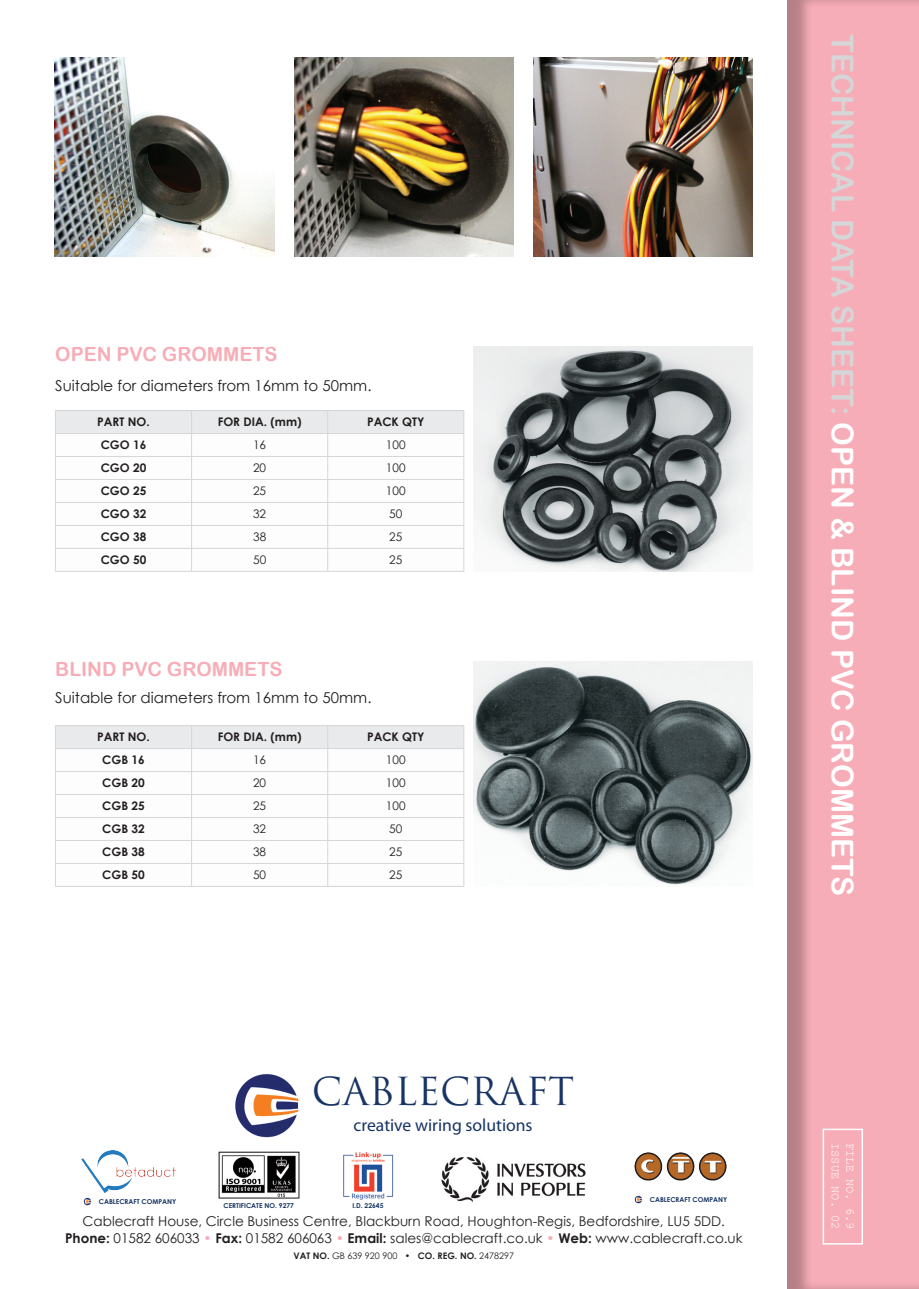
<style>
.page{position:relative;width:919px;height:1289px;background:#fff}
.page>*{position:absolute;margin:0;border:0;box-sizing:border-box;transform-origin:0 0}
.t1{font:37.8px "Trajan";color:#173464}
.t2{font:30px "Arial Rounded MT Bold";color:#fff}
.t3{font:19.5px "Arial Rounded MT Bold";color:#f7adb7}
.t4{font:17.7px "Myriad Pro";color:#173464}
.t5{font:15px "Century Gothic";color:#231f20}
.t6{font:13.5px/16.5px "Century Gothic";color:#231f20;text-align:center}
.t7{font:12px "Courier New";color:#fff}
.t8{font:700 11.85px "Century Gothic";color:#231f20}
.t9{font:11.85px "Century Gothic";color:#231f20}
.t10{font:9px "Century Gothic";color:#231f20}
.t11{font:700 6.75px "Century Gothic";color:#173464}
.s1{font-weight:700}
.s2{color:#f7adb7}
.s3{color:#d5d6d8}
</style>
<div class="page">
<img style="left:235px;top:1074px;width:64px;height:64px">
<div style="left:219px;top:1056px;width:95px;height:98px;border:3px solid #fff;border-radius:50%"></div>
<svg style="left:85px;top:1198px;width:6px;height:6px"></svg>
<div style="left:83px;top:1196px;width:10px;height:10px;border:1px solid #fff;border-radius:50%"></div>
<img style="left:82px;top:1150px;width:94px;height:43px">
<img style="left:441px;top:1157px;width:145px;height:45px">
<img style="left:343px;top:1152px;width:51px;height:48px">
<img style="left:218px;top:1150px;width:82px;height:49px">
<img style="left:634px;top:1152px;width:93px;height:29px">
<svg style="left:635px;top:1196px;width:7px;height:7px"></svg>
<div style="left:633px;top:1194px;width:11px;height:11px;border:1px solid #fff;border-radius:50%"></div>
<div style="left:785px;top:0;width:133px;height:1288px;background:#231f20;opacity:.3"></div>
<div style="left:822px;top:1128px;width:41px;height:116px;border:2px solid #fff"></div>
<hr style="left:55px;top:571px;width:136px;height:1px;background:#d5d6d8">
<hr style="left:328px;top:571px;width:136px;height:1px;background:#d5d6d8">
<hr style="left:191px;top:571px;width:137px;height:1px;background:#d5d6d8">
<svg style="left:55px;top:410px;width:409px;height:161px"></svg>
<hr style="left:55px;top:548px;width:136px;height:1px;background:#d5d6d8">
<hr style="left:191px;top:548px;width:137px;height:1px;background:#d5d6d8">
<hr style="left:328px;top:548px;width:136px;height:1px;background:#d5d6d8">
<img style="left:473px;top:347px;width:279px;height:224px">
<img style="left:294px;top:58px;width:219px;height:198px">
<img style="left:54px;top:58px;width:220px;height:198px">
<img style="left:533px;top:58px;width:219px;height:198px">
<hr style="left:55px;top:886px;width:136px;height:1px;background:#d5d6d8">
<hr style="left:328px;top:886px;width:136px;height:1px;background:#d5d6d8">
<hr style="left:191px;top:886px;width:137px;height:1px;background:#d5d6d8">
<svg style="left:55px;top:725px;width:409px;height:161px"></svg>
<hr style="left:55px;top:863px;width:136px;height:1px;background:#d5d6d8">
<hr style="left:191px;top:863px;width:137px;height:1px;background:#d5d6d8">
<hr style="left:328px;top:863px;width:136px;height:1px;background:#d5d6d8">
<img style="left:473px;top:661px;width:279px;height:224px">
<h3 class="t3" style="left:55px;top:342px;width:224px">OPEN PVC GROMMETS</h3>
<p class="t5" style="left:55px;top:377px;width:318px">Suitable for diameters from 16mm to 50mm.</p>
<p class="t8" style="left:97px;top:414px;width:54px">PART NO.</p>
<p class="t8" style="left:218px;top:414px;width:85px">FOR DIA. (mm)</p>
<p class="t8" style="left:367px;top:414px;width:59px">PACK QTY</p>
<p class="t8" style="left:101px;top:437px;width:47px">CGO 16</p>
<p class="t9" style="left:253px;top:437px;width:15px">16</p>
<p class="t9" style="left:386px;top:437px;width:21px">100</p>
<p class="t8" style="left:101px;top:460px;width:47px">CGO 20</p>
<p class="t9" style="left:253px;top:460px;width:15px">20</p>
<p class="t9" style="left:386px;top:460px;width:21px">100</p>
<p class="t8" style="left:101px;top:483px;width:47px">CGO 25</p>
<p class="t9" style="left:253px;top:483px;width:15px">25</p>
<p class="t9" style="left:386px;top:483px;width:21px">100</p>
<p class="t8" style="left:101px;top:506px;width:47px">CGO 32</p>
<p class="t9" style="left:253px;top:506px;width:15px">32</p>
<p class="t9" style="left:389px;top:506px;width:15px">50</p>
<p class="t8" style="left:101px;top:529px;width:47px">CGO 38</p>
<p class="t9" style="left:253px;top:529px;width:15px">38</p>
<p class="t9" style="left:389px;top:529px;width:15px">25</p>
<p class="t8" style="left:101px;top:552px;width:47px">CGO 50</p>
<p class="t9" style="left:253px;top:552px;width:15px">50</p>
<p class="t9" style="left:389px;top:552px;width:15px">25</p>
<h3 class="t3" style="left:55px;top:657px;width:229px">BLIND PVC GROMMETS</h3>
<p class="t5" style="left:55px;top:688px;width:318px">Suitable for diameters from 16mm to 50mm.</p>
<p class="t8" style="left:97px;top:729px;width:54px">PART NO.</p>
<p class="t8" style="left:218px;top:729px;width:85px">FOR DIA. (mm)</p>
<p class="t8" style="left:367px;top:729px;width:59px">PACK QTY</p>
<p class="t8" style="left:102px;top:752px;width:44px">CGB 16</p>
<p class="t9" style="left:253px;top:752px;width:15px">16</p>
<p class="t9" style="left:386px;top:752px;width:21px">100</p>
<p class="t8" style="left:102px;top:775px;width:44px">CGB 20</p>
<p class="t9" style="left:253px;top:775px;width:15px">20</p>
<p class="t9" style="left:386px;top:775px;width:21px">100</p>
<p class="t8" style="left:102px;top:798px;width:44px">CGB 25</p>
<p class="t9" style="left:253px;top:798px;width:15px">25</p>
<p class="t9" style="left:386px;top:798px;width:21px">100</p>
<p class="t8" style="left:102px;top:821px;width:44px">CGB 32</p>
<p class="t9" style="left:253px;top:821px;width:15px">32</p>
<p class="t9" style="left:389px;top:821px;width:15px">50</p>
<p class="t8" style="left:102px;top:844px;width:44px">CGB 38</p>
<p class="t9" style="left:253px;top:844px;width:15px">38</p>
<p class="t9" style="left:389px;top:844px;width:15px">25</p>
<p class="t8" style="left:102px;top:867px;width:44px">CGB 50</p>
<p class="t9" style="left:253px;top:867px;width:15px">50</p>
<p class="t9" style="left:389px;top:867px;width:15px">25</p>
<p class="t11" style="left:99px;top:1197px;width:79px">CABLECRAFT COMPANY</p>
<h1 class="t1" style="left:312px;top:1068px;width:264px">CABLECRAFT</h1>
<h3 class="t4" style="left:353px;top:1114px;width:180px">creative wiring solutions</h3>
<p class="t11" style="left:223px;top:1201px;width:72px">CERTIFICATE NO. 9277</p>
<p class="t11" style="left:352px;top:1201px;width:33px">I.D. 22645</p>
<p class="t11" style="left:649px;top:1195px;width:79px">CABLECRAFT COMPANY</p>
<p class="t6" style="left:65px;top:1212px;width:679px">Cablecraft House, Circle Business Centre, Blackburn Road, Houghton-Regis, Bedfordshire, LU5 5DD.<br><span class="s1">Phone:</span> 01582 606033 <span class="s2">•</span> <span class="s1">Fax:</span> 01582 606063 <span class="s2">•</span> <span class="s1">Email:</span> sales@cablecraft.co.uk <span class="s2">•</span> <span class="s1">Web:</span> www.cablecraft.co.uk</p>
<p class="t10" style="left:293px;top:1250px;width:222px"><span class="s1">VAT NO.</span> GB 639 920 900 • <span class="s1">CO. REG. NO.</span> 2478297</p>
<h2 class="t2" style="left:860px;top:34px;width:863px;rotate:90deg"><span class="s3">TECHNICAL DATA SHEET:</span> OPEN &amp; BLIND PVC GROMMETS</h2>
<p class="t7" style="left:843px;top:1142px;width:88px;rotate:90deg">ISSUE NO. 02</p>
<p class="t7" style="left:857px;top:1142px;width:88px;rotate:90deg">FILE NO. 6.9</p>
</div>
